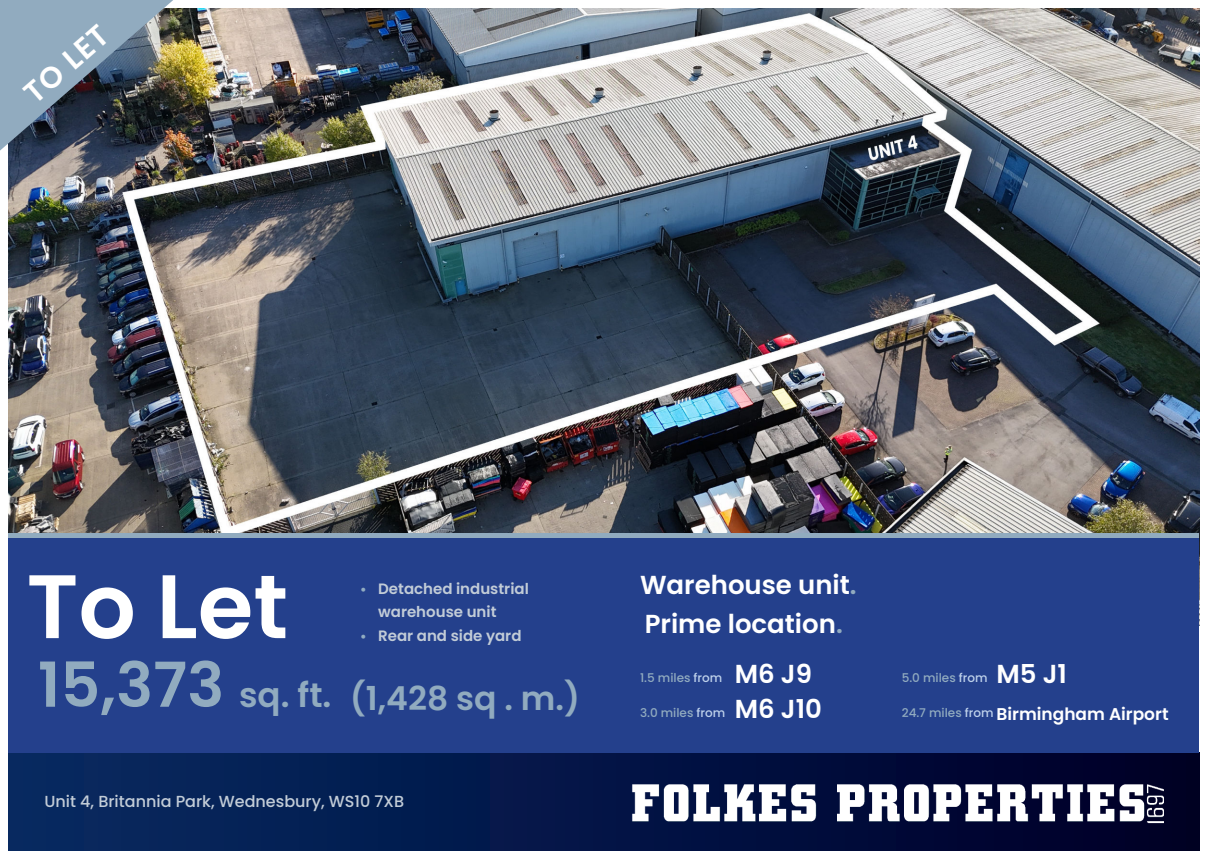
<style>
.page{position:relative;width:1208px;height:859px;background:#fff}
.page>*{position:absolute;margin:0;border:0;box-sizing:border-box;transform-origin:0 0}
.t1{font:600 90px "Poppins";color:#fff}
.t2{font:600 62px "Poppins";color:#91abbf}
.t3{font:600 33px "Poppins";color:#91abbf}
.t4{font:600 30px "Poppins";color:#fff}
.t5{font:600 26px "Poppins";color:#fff}
.t6{font:600 17px "Poppins";color:#fff}
.t7{font:500 16px "Poppins";color:#c2ccd7}
.t8{font:600 15px/23px "Poppins";color:#c2ccd7}
.t9{font:500 12px "Poppins";color:#91abbf}
.s1{font-size:34px}
.s2{font-weight:700;font-size:13px;color:#91acc1}
.s3{color:#91abbf}
.s4{color:#bed1eb}
.s5{font-weight:600;font-size:26px;color:#fff}
</style>
<div class="page">
<img style="left:9px;top:9px;width:1190px;height:524px">
<div style="left:9px;top:753px;width:1190px;height:97px;background:linear-gradient(to right,#062b63,#000027)"></div>
<div style="left:9px;top:538px;width:1190px;height:215px;background:#24408c"></div>
<div style="left:9px;top:533px;width:1190px;height:5px;background:#91abbf"></div>
<img style="left:631px;top:777px;width:532px;height:49px">
<img style="left:0;top:0;width:173px;height:151px">
<h3 class="t4" style="left:17px;top:84px;width:103px;rotate:-41deg">TO LET</h3>
<h1 class="t1" style="left:27px;top:555px;width:263px">To Let</h1>
<h2 class="t2" style="left:38px;top:649px;width:295px">15,373 <span class="s1">sq. ft.</span></h2>
<p class="t8" style="left:378px;top:578px;width:152px;text-indent:-18px"><span class="s2">•</span> Detached industrial warehouse unit</p>
<p class="t8" style="left:360px;top:625px;width:163px"><span class="s2">•</span> Rear and side yard</p>
<h3 class="t3" style="left:350px;top:679px;width:231px">(1,428 sq . m.)</h3>
<h3 class="t7" style="left:45px;top:795px;width:361px">Unit 4, Britannia Park, Wednesbury, WS10 7XB</h3>
<h3 class="t5" style="left:640px;top:570px;width:218px">Warehouse unit<span class="s3">.</span></h3>
<h3 class="t5" style="left:645px;top:609px;width:199px">Prime location<span class="s3">.</span></h3>
<p class="t9" style="left:640px;top:673px;width:174px">1.5 miles <span class="s4">from</span> <span class="s5">M6 J9</span></p>
<p class="t9" style="left:640px;top:708px;width:183px">3.0 miles <span class="s4">from</span> <span class="s5">M6 J10</span></p>
<p class="t9" style="left:901px;top:673px;width:167px">5.0 miles <span class="s4">from</span> <span class="s5">M5 J1</span></p>
<h3 class="t6" style="left:901px;top:704px;width:268px"><sup>24.7</sup> <sup>miles</sup> <sup>from</sup> Birmingham Airport</h3>
</div>
